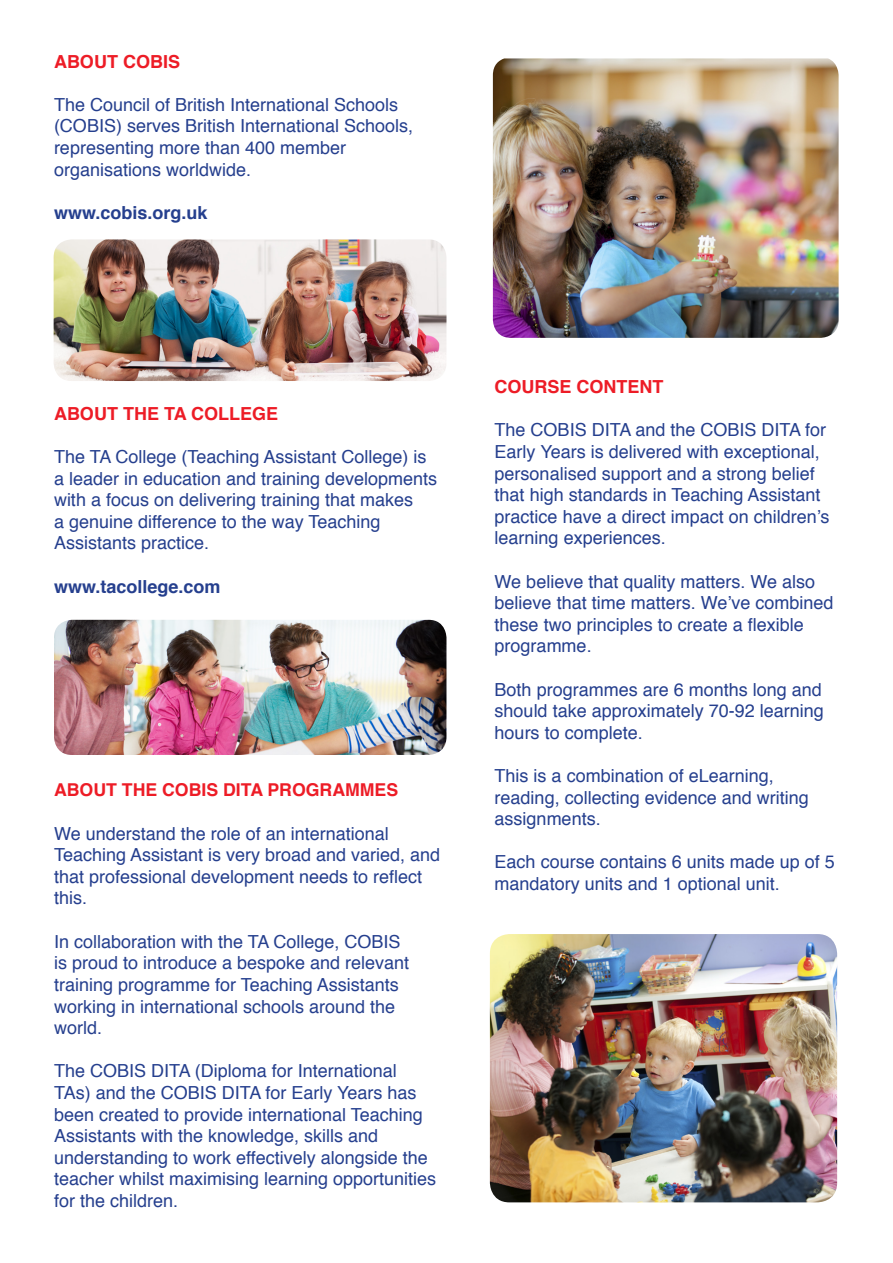
<style>
.page{position:relative;width:893px;height:1263px;background:#fff}
.page>*{position:absolute;margin:0;border:0;box-sizing:border-box;transform-origin:0 0}
.t1{font:18px/21.6px "Helvetica";color:#253f8e}
.t2{font:700 18px "Helvetica";color:#ed1c26}
.t3{font:700 18px "Helvetica";color:#253f8e}
.t4{font:700 17.7px "Helvetica";color:#ed1c26}
</style>
<div class="page">
<img style="left:493px;top:58px;width:346px;height:280px">
<img style="left:54px;top:239px;width:392px;height:142px">
<img style="left:490px;top:934px;width:347px;height:268px">
<img style="left:54px;top:620px;width:392px;height:135px">
<p class="t2" style="left:54px;top:47px;width:127px">ABOUT COBIS</p>
<p class="t1" style="left:54px;top:94px;width:361px">The Council of British International Schools (COBIS) serves British International Schools, representing more than 400 member organisations worldwide.</p>
<p class="t3" style="left:54px;top:198px;width:155px">www.cobis.org.uk</p>
<p class="t2" style="left:54px;top:399px;width:226px">ABOUT THE TA COLLEGE</p>
<p class="t1" style="left:54px;top:446px;width:385px">The TA College (Teaching Assistant College) is a leader in education and training developments with a focus on delivering training that makes<br>a genuine difference to the way Teaching Assistants practice.</p>
<p class="t3" style="left:54px;top:572px;width:168px">www.tacollege.com</p>
<p class="t4" style="left:54px;top:776px;width:346px">ABOUT THE COBIS DITA PROGRAMMES</p>
<p class="t1" style="left:54px;top:823px;width:388px">We understand the role of an international Teaching Assistant is very broad and varied, and that professional development needs to reflect this.</p>
<p class="t1" style="left:54px;top:931px;width:357px">In collaboration with the TA College, COBIS is proud to introduce a bespoke and relevant training programme for Teaching Assistants working in international schools around the world.</p>
<p class="t1" style="left:54px;top:1061px;width:384px">The COBIS DITA (Diploma for International TAs) and the COBIS DITA for Early Years has been created to provide international Teaching Assistants with the knowledge, skills and understanding to work effectively alongside the teacher whilst maximising learning opportunities for the children.</p>
<p class="t2" style="left:495px;top:372px;width:171px">COURSE CONTENT</p>
<p class="t1" style="left:495px;top:420px;width:336px">The COBIS DITA and the COBIS DITA for Early Years is delivered with exceptional, personalised support and a strong belief that high standards in Teaching Assistant practice have a direct impact on children’s learning experiences.</p>
<p class="t1" style="left:495px;top:571px;width:340px">We believe that quality matters. We also believe that time matters. We’ve combined these two principles to create a flexible programme.</p>
<p class="t1" style="left:495px;top:679px;width:331px;text-align:justify">Both programmes are 6 months long and should take approximately 70-92 learning hours to complete.</p>
<p class="t1" style="left:495px;top:765px;width:316px">This is a combination of eLearning, reading, collecting evidence and writing assignments.</p>
<p class="t1" style="left:495px;top:852px;width:342px">Each course contains 6 units made up of 5 mandatory units and 1 optional unit.</p>
</div>
